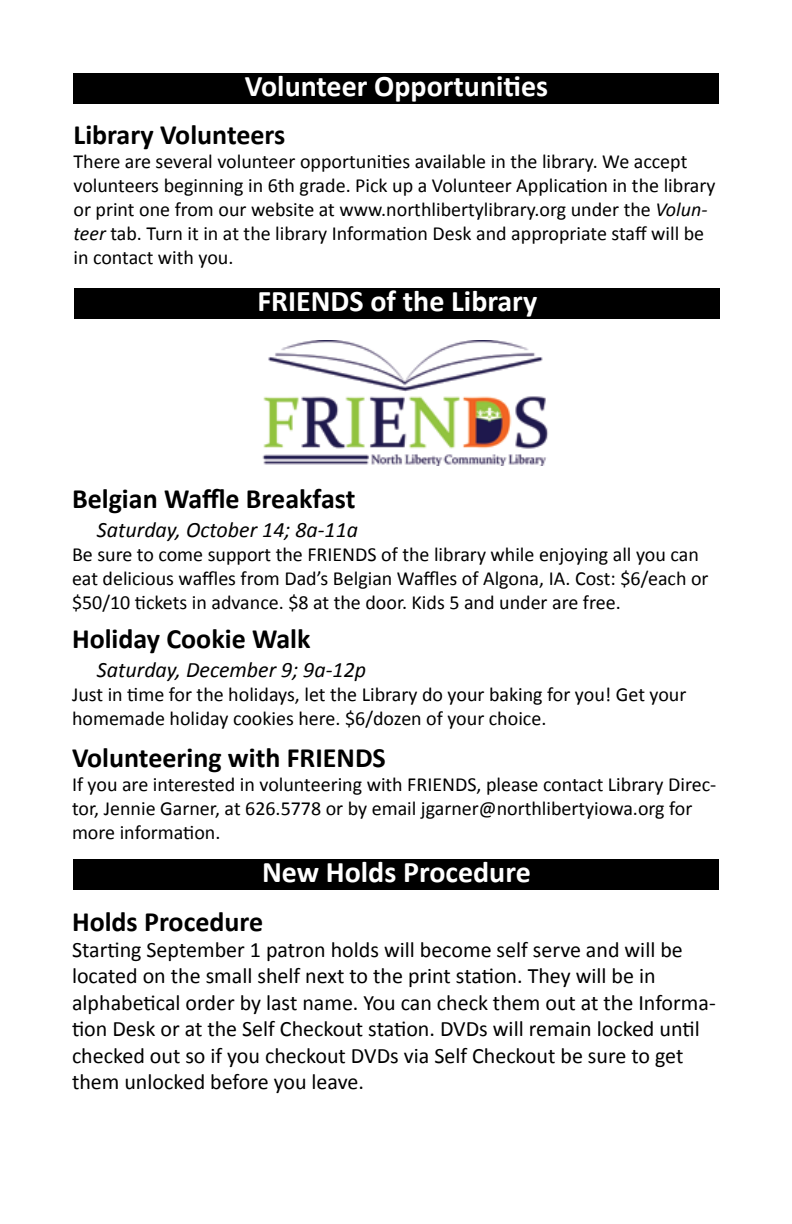
<style>
.page{position:relative;width:792px;height:1224px;background:#fff}
.page>*{position:absolute;margin:0;border:0;box-sizing:border-box;transform-origin:0 0}
.t1{font:700 30px "Calibri";color:#fff}
.t2{font:700 28px "Calibri";color:#000}
.t3{font:22px/26.4px "Calibri";color:#000}
.t4{font:italic 22px "Calibri";color:#000}
.t5{font:20px/24px "Calibri";color:#000}
.s1{font-style:italic}
</style>
<div class="page">
<div style="left:74px;top:288px;width:646px;height:30px;background:#000"></div>
<img style="left:262px;top:340px;width:286px;height:125px">
<div style="left:74px;top:74px;width:646px;height:30px;background:#000"></div>
<div style="left:73px;top:859px;width:646px;height:30px;background:#000"></div>
<h1 class="t1" style="left:245px;top:67px;width:305px">Volunteer Opportunities</h1>
<h2 class="t2" style="left:74px;top:117px;width:213px">Library Volunteers</h2>
<p class="t5" style="left:74px;top:150px;width:644px">There are several volunteer opportunities available in the library. We accept volunteers beginning in 6th grade. Pick up a Volunteer Application in the library or print one from our website at www.northlibertylibrary.org under the <span class="s1">Volun&shy;teer</span> tab. Turn it in at the library Information Desk and appropriate staff will be in contact with you.</p>
<h1 class="t1" style="left:258px;top:281px;width:281px">FRIENDS of the Library</h1>
<h2 class="t2" style="left:72px;top:481px;width:285px">Belgian Waffle Breakfast</h2>
<p class="t4" style="left:97px;top:515px;width:263px">Saturday, October 14; 8a-11a</p>
<p class="t5" style="left:72px;top:543px;width:638px">Be sure to come support the FRIENDS of the library while enjoying all you can eat delicious waffles from Dad’s Belgian Waffles of Algona, IA. Cost: $6/each or $50/10 tickets in advance. $8 at the door. Kids 5 and under are free.</p>
<h2 class="t2" style="left:72px;top:621px;width:240px">Holiday Cookie Walk</h2>
<p class="t4" style="left:97px;top:655px;width:271px">Saturday, December 9; 9a-12p</p>
<p class="t5" style="left:72px;top:682px;width:616px">Just in time for the holidays, let the Library do your baking for you! Get your homemade holiday cookies here. $6/dozen of your choice.</p>
<h2 class="t2" style="left:72px;top:740px;width:315px">Volunteering with FRIENDS</h2>
<p class="t5" style="left:72px;top:773px;width:646px">If you are interested in volunteering with FRIENDS, please contact Library Direc&shy;tor, Jennie Garner, at 626.5778 or by email jgarner@northlibertyiowa.org for more information.</p>
<h1 class="t1" style="left:262px;top:852px;width:270px">New Holds Procedure</h1>
<h2 class="t2" style="left:72px;top:903px;width:193px">Holds Procedure</h2>
<p class="t3" style="left:72px;top:937px;width:645px">Starting September 1 patron holds will become self serve and will be located on the small shelf next to the print station. They will be in alphabetical order by last name. You can check them out at the Informa&shy;tion Desk or at the Self Checkout station. DVDs will remain locked until checked out so if you checkout DVDs via Self Checkout be sure to get them unlocked before you leave.</p>
</div>
